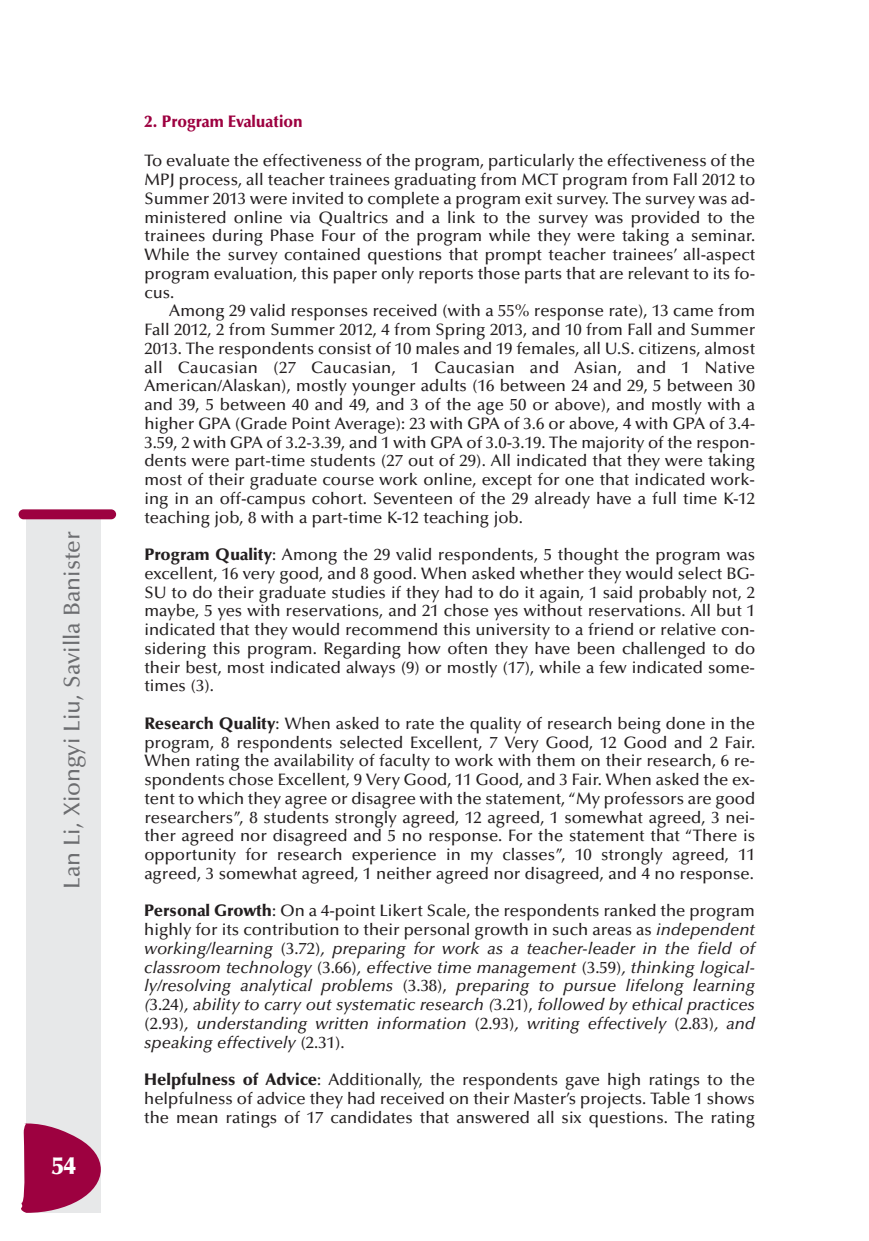
<style>
.page{position:relative;width:869px;height:1241px;background:#fff}
.page>*{position:absolute;margin:0;border:0;box-sizing:border-box;transform-origin:0 0}
.t1{font:900 24.5px "Optima";color:#fff}
.t2{font:500 22.75px "Optima";color:#6c6d70}
.t3{font:500 16.62px/18.7px "Optima";color:#231f20;text-align:justify}
.t4{font:italic 500 16.62px/18.7px "Optima";color:#231f20;text-align:justify}
.t5{font:900 16.62px "Optima";color:#9d0140;scale:.95 1}
.s1{font-weight:900}
.s2{font-weight:900;font-style:normal}
.s3{font-style:normal}
</style>
<div class="page">
<div style="left:27px;top:517px;width:74px;height:695px;background:#e7e8e9"></div>
<div style="left:19px;top:509px;width:97px;height:10px;background:#9d0140;border-radius:5px"></div>
<svg style="left:21px;top:1122px;width:80px;height:90px"></svg>
<h2 class="t2" style="left:63px;top:888px;width:359px;rotate:-90deg">Lan Li, Xiongyi Liu, Savilla Banister</h2>
<h1 class="t1" style="left:52px;top:1155px;width:26px">54</h1>
<p class="t5" style="left:144px;top:115px;width:168px">2. Program Evaluation</p>
<p class="t3" style="left:144px;top:153px;width:612px">To evaluate the effectiveness of the program, particularly the effectiveness of the MPJ process, all teacher trainees graduating from MCT program from Fall 2012 to Summer 2013 were invited to complete a program exit survey. The survey was ad&shy;ministered online via Qualtrics and a link to the survey was provided to the trainees during Phase Four of the program while they were taking a seminar.<br>While the survey contained questions that prompt teacher trainees’ all-aspect program evaluation, this paper only reports those parts that are relevant to its fo&shy;cus.</p>
<p class="t3" style="left:144px;top:303px;width:612px;text-indent:25px">Among 29 valid responses received (with a 55% response rate), 13 came from Fall 2012, 2 from Summer 2012, 4 from Spring 2013, and 10 from Fall and Summer 2013. The respondents consist of 10 males and 19 females, all U.S. citizens, almost all Caucasian (27 Caucasian, 1 Caucasian and Asian, and 1 Native American/Alaskan), mostly younger adults (16 between 24 and 29, 5 between 30 and 39, 5 between 40 and 49, and 3 of the age 50 or above), and mostly with a higher GPA (Grade Point Average): 23 with GPA of 3.6 or above, 4 with GPA of 3.4- 3.59, 2 with GPA of 3.2-3.39, and 1 with GPA of 3.0-3.19. The majority of the respon&shy;dents were part-time students (27 out of 29). All indicated that they were taking most of their graduate course work online, except for one that indicated work&shy;ing in an off-campus cohort. Seventeen of the 29 already have a full time K-12 teaching job, 8 with a part-time K-12 teaching job.</p>
<p class="t3" style="left:144px;top:546px;width:612px"><span class="s1">Program Quality</span>: Among the 29 valid respondents, 5 thought the program was excellent, 16 very good, and 8 good. When asked whether they would select BG-SU to do their graduate studies if they had to do it again, 1 said probably not, 2 maybe, 5 yes with reservations, and 21 chose yes without reservations. All but 1 indicated that they would recommend this university to a friend or relative con&shy;sidering this program. Regarding how often they have been challenged to do their best, most indicated always (9) or mostly (17), while a few indicated some&shy;times (3).</p>
<p class="t3" style="left:144px;top:715px;width:612px"><span class="s1">Research Quality</span>: When asked to rate the quality of research being done in the program, 8 respondents selected Excellent, 7 Very Good, 12 Good and 2 Fair.<br>When rating the availability of faculty to work with them on their research, 6 re&shy;spondents chose Excellent, 9 Very Good, 11 Good, and 3 Fair. When asked the ex&shy;tent to which they agree or disagree with the statement, “My professors are good researchers”, 8 students strongly agreed, 12 agreed, 1 somewhat agreed, 3 nei&shy;ther agreed nor disagreed and 5 no response. For the statement that “There is opportunity for research experience in my classes”, 10 strongly agreed, 11 agreed, 3 somewhat agreed, 1 neither agreed nor disagreed, and 4 no response.</p>
<p class="t4" style="left:144px;top:902px;width:612px"><span class="s2">Personal Growth</span><span class="s3">: On a 4-point Likert Scale, the respondents ranked the program highly for its contribution to their personal growth in such areas as</span> independent working/learning <span class="s3">(3.72)</span>, preparing for work as a teacher-leader in the field of classroom technology <span class="s3">(3.66)</span>, effective time management <span class="s3">(3.59)</span>, thinking logical&shy;ly/resolving analytical problems <span class="s3">(3.38),</span> preparing to pursue lifelong learning (<span class="s3">3.24)</span>, ability to carry out systematic research (<span class="s3">3.21),</span> followed by ethical practices <span class="s3">(2.93)</span>, understanding written information <span class="s3">(2.93)</span>, writing effectively <span class="s3">(2.83)</span>, and speaking effectively <span class="s3">(2.31).</span></p>
<p class="t3" style="left:144px;top:1071px;width:612px"><span class="s1">Helpfulness of Advice</span>: Additionally, the respondents gave high ratings to the helpfulness of advice they had received on their Master’s projects. Table 1 shows the mean ratings of 17 candidates that answered all six questions. The rating</p>
</div>
